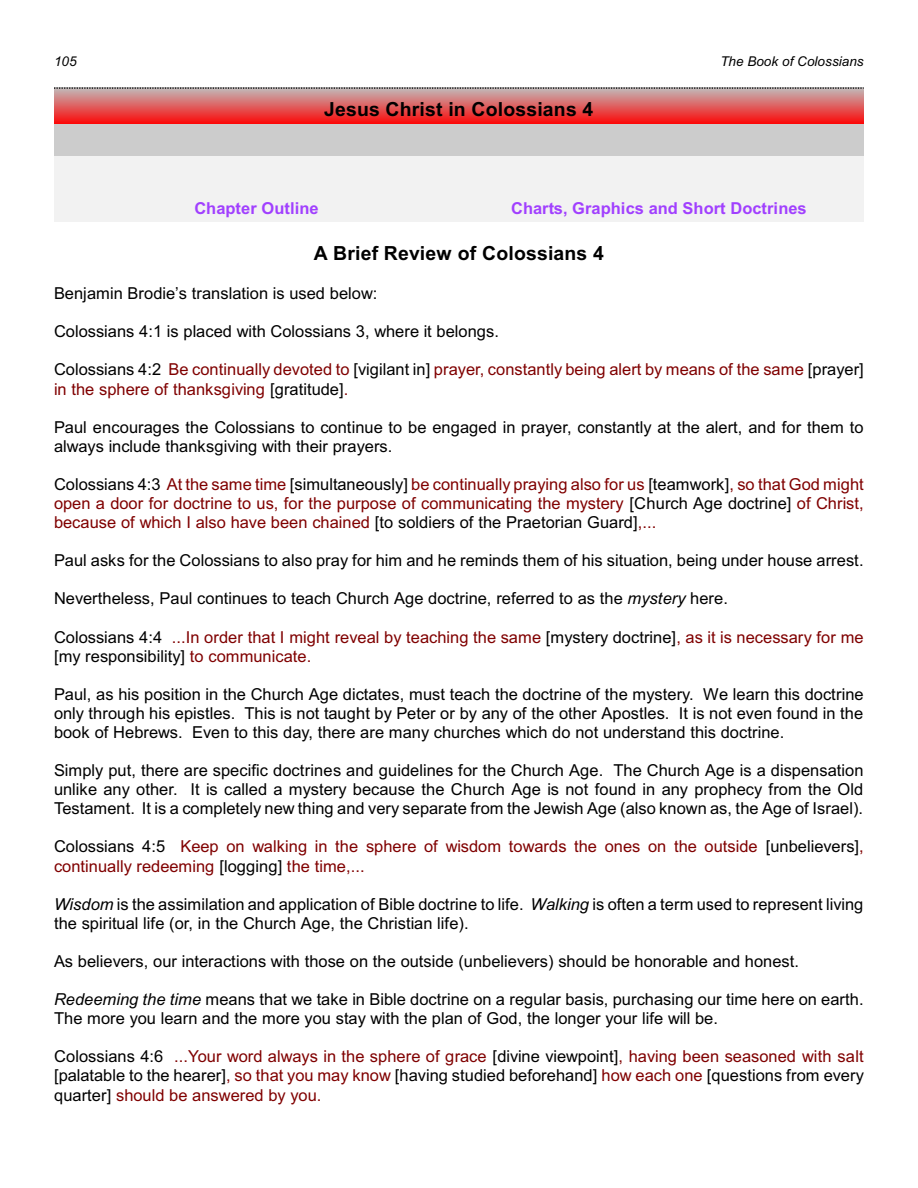
<style>
.page{position:relative;width:918px;height:1188px;background:#fff}
.page>*{position:absolute;margin:0;border:0;box-sizing:border-box;transform-origin:0 0}
.t1{font:700 19.5px "Arial";letter-spacing:.01em;color:#000}
.t2{font:16.5px/19px "Arial";color:#000}
.t3{font:16.5px/19px "Arial";color:#800000}
.t4{font:700 16.5px "Arial";color:#a140ff}
.t5{font:italic 13.5px "Arial";color:#000}
.s1{color:#000}
.s2{font-style:italic}
</style>
<div class="page">
<img style="left:54px;top:89px;width:810px;height:35px">
<svg style="left:54px;top:87px;width:810px;height:2px;background:#827f7f"></svg>
<div style="left:54px;top:124px;width:810px;height:32px;background:#ccc"></div>
<div style="left:54px;top:157px;width:810px;height:32px;background:#f2f2f2"></div>
<div style="left:54px;top:189px;width:405px;height:33px;background:#f2f2f2"></div>
<div style="left:459px;top:189px;width:405px;height:33px;background:#f2f2f2"></div>
<p class="t5" style="left:54px;top:57px;width:24px">105</p>
<p class="t5" style="left:720px;top:57px;width:145px">The Book of Colossians</p>
<p class="t1" style="left:324px;top:101px;width:271px">Jesus Christ in Colossians 4</p>
<p class="t4" style="left:194px;top:202px;width:126px">Chapter Outline</p>
<p class="t4" style="left:511px;top:202px;width:297px">Charts, Graphics and Short Doctrines</p>
<p class="t1" style="left:314px;top:246px;width:292px">A Brief Review of Colossians 4</p>
<p class="t2" style="left:54px;top:285px;width:325px">Benjamin Brodie’s translation is used below:</p>
<p class="t2" style="left:54px;top:324px;width:447px">Colossians 4:1 is placed with Colossians 3, where it belongs.</p>
<p class="t3" style="left:54px;top:362px;width:811px"><span class="s1">Colossians 4:2</span> Be continually devoted to <span class="s1">[vigilant in]</span> prayer, constantly being alert by means of the same <span class="s1">[prayer] </span>in the sphere of thanksgiving <span class="s1">[gratitude]</span>.</p>
<p class="t2" style="left:54px;top:419px;width:811px">Paul encourages the Colossians to continue to be engaged in prayer, constantly at the alert, and for them to always include thanksgiving with their prayers.</p>
<p class="t3" style="left:54px;top:476px;width:811px;text-align:justify"><span class="s1">Colossians 4:3</span> At the same time <span class="s1">[simultaneously]</span> be continually praying also for us <span class="s1">[teamwork]</span>, so that God might open a door for doctrine to us, for the purpose of communicating the mystery <span class="s1">[Church Age doctrine]</span> of Christ, because of which I also have been chained <span class="s1">[to soldiers of the Praetorian Guard]</span>,...</p>
<p class="t2" style="left:54px;top:552px;width:811px">Paul asks for the Colossians to also pray for him and he reminds them of his situation, being under house arrest.</p>
<p class="t2" style="left:54px;top:591px;width:675px">Nevertheless, Paul continues to teach Church Age doctrine, referred to as the <span class="s2">mystery</span> here.</p>
<p class="t3" style="left:54px;top:629px;width:811px"><span class="s1">Colossians 4:4</span> ...In order that I might reveal by teaching the same <span class="s1">[mystery doctrine]</span>, as it is necessary for me <span class="s1">[my responsibility]</span> to communicate.</p>
<p class="t2" style="left:54px;top:686px;width:811px;text-align:justify">Paul, as his position in the Church Age dictates, must teach the doctrine of the mystery. We learn this doctrine only through his epistles. This is not taught by Peter or by any of the other Apostles. It is not even found in the book of Hebrews. Even to this day, there are many churches which do not understand this doctrine.</p>
<p class="t2" style="left:54px;top:762px;width:811px;text-align:justify">Simply put, there are specific doctrines and guidelines for the Church Age. The Church Age is a dispensation unlike any other. It is called a mystery because the Church Age is not found in any prophecy from the Old Testament. It is a completely new thing and very separate from the Jewish Age (also known as, the Age of Israel).</p>
<p class="t3" style="left:54px;top:839px;width:811px"><span class="s1">Colossians 4:5</span> Keep on walking in the sphere of wisdom towards the ones on the outside <span class="s1">[unbelievers]</span>, continually redeeming <span class="s1">[logging]</span> the time,...</p>
<p class="t2" style="left:54px;top:896px;width:811px"><span class="s2">Wisdom</span> is the assimilation and application of Bible doctrine to life. <span class="s2">Walking</span> is often a term used to represent living the spiritual life (or, in the Church Age, the Christian life).</p>
<p class="t2" style="left:54px;top:953px;width:747px">As believers, our interactions with those on the outside (unbelievers) should be honorable and honest.</p>
<p class="t2" style="left:54px;top:991px;width:811px"><span class="s2">Redeeming the time</span> means that we take in Bible doctrine on a regular basis, purchasing our time here on earth.<br>The more you learn and the more you stay with the plan of God, the longer your life will be.</p>
<p class="t3" style="left:54px;top:1049px;width:811px;text-align:justify"><span class="s1">Colossians 4:6</span> ...Your word always in the sphere of grace <span class="s1">[divine viewpoint]</span>, having been seasoned with salt <span class="s1">[palatable to the hearer]</span>, so that you may know <span class="s1">[having studied beforehand]</span> how each one <span class="s1">[questions from every quarter]</span> should be answered by you.</p>
</div>
